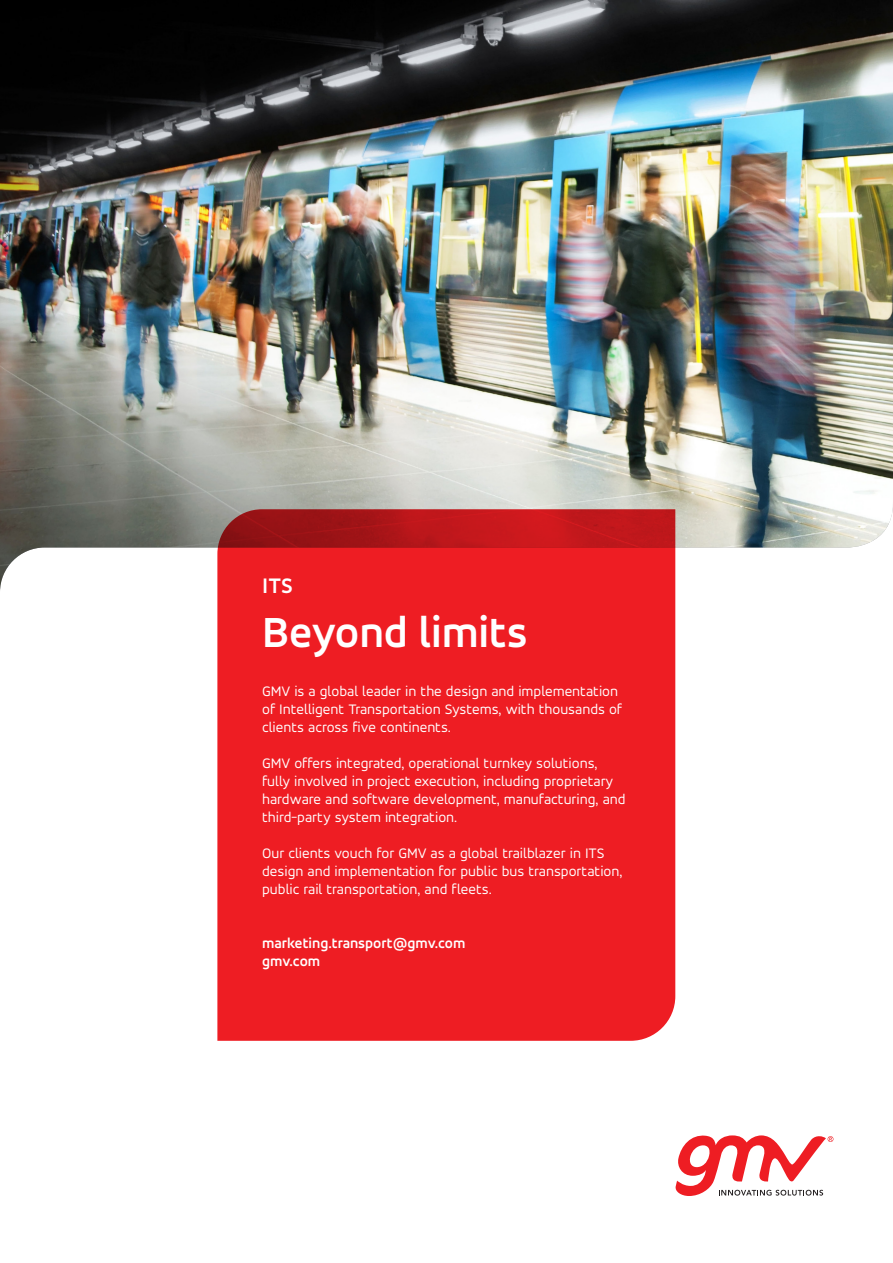
<style>
.page{position:relative;width:893px;height:1263px;background:#fff}
.page>*{position:absolute;margin:0;border:0;box-sizing:border-box;transform-origin:0 0}
.t1{font:700 45px "Accord Alternate";color:#fff}
.t2{font:700 22.5px "Accord Alternate";color:#fff}
.t3{font:15px/18px "Accord Alternate";color:#fff}
.t4{font:700 15px "Accord Alternate";color:#fff}
</style>
<div class="page">
<svg style="left:675px;top:1135px;width:158px;height:61px"></svg>
<img style="left:0;top:0;width:893px;height:592px">
<svg style="left:217px;top:509px;width:458px;height:532px;background:#e91d23"></svg>
<p class="t2" style="left:262px;top:572px;width:32px">ITS</p>
<p class="t1" style="left:262px;top:605px;width:267px">Beyond limits</p>
<p class="t3" style="left:262px;top:682px;width:361px">GMV is a global leader in the design and implementation of Intelligent Transportation Systems, with thousands of clients across five continents.</p>
<p class="t3" style="left:262px;top:754px;width:365px">GMV offers integrated, operational turnkey solutions, fully involved in project execution, including proprietary hardware and software development, manufacturing, and third-party system integration.</p>
<p class="t3" style="left:262px;top:844px;width:362px">Our clients vouch for GMV as a global trailblazer in ITS design and implementation for public bus transportation, public rail transportation, and fleets.</p>
<p class="t4" style="left:262px;top:934px;width:205px">marketing.transport@gmv.com</p>
<p class="t4" style="left:262px;top:952px;width:59px">gmv.com</p>
</div>
